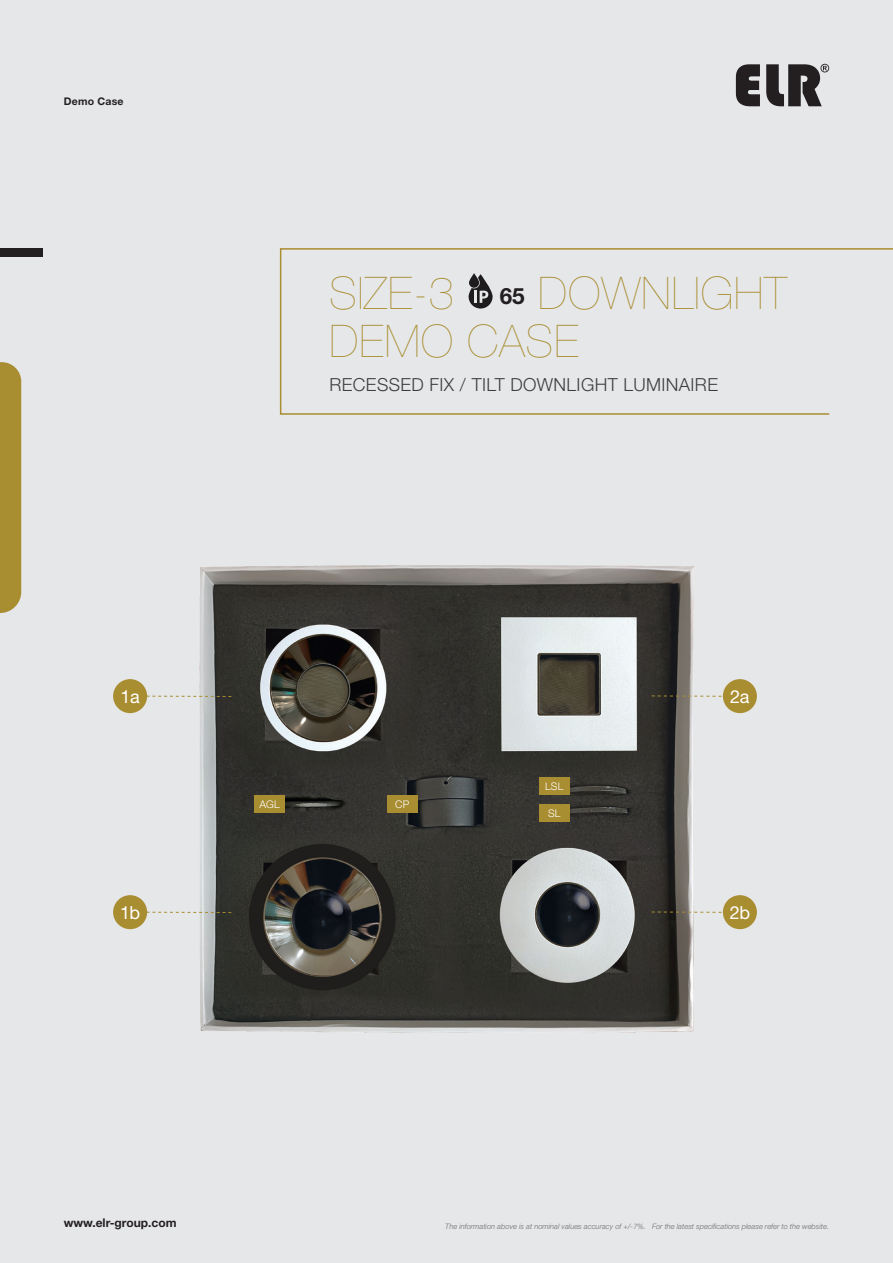
<style>
.page{position:relative;width:893px;height:1263px;background:#e6e7e9}
.page>*{position:absolute;margin:0;border:0;box-sizing:border-box;transform-origin:0 0}
.t1{font:200 45px/48px "Helvetica Neue LT Std";letter-spacing:.02em;color:#a98d31}
.t2{font:300 18px "Helvetica Neue LT Std";letter-spacing:.02em;color:#3e3e3f}
.t3{font:18px "Helvetica Neue LT Std";letter-spacing:-.025em;color:#fff}
.t4{font:700 12px "Helvetica Neue LT Std";color:#231f20}
.t5{font:300 10.5px "Helvetica Neue LT Std";letter-spacing:.02em;color:#fff}
.t6{font:700 10.5px "Helvetica Neue LT Std";letter-spacing:.02em;color:#231f20}
.t7{font:italic 300 7.5px "Helvetica Neue LT Std";color:#6c6d70}
.s1{font-weight:700;font-size:22.5px;color:#231f20}
</style>
<div class="page">
<svg style="left:279px;top:248px;width:614px;height:167px"></svg>
<div style="left:0;top:248px;width:43px;height:9px;background:#231f20"></div>
<div style="left:0;top:362px;width:21px;height:251px;background:#a98d31"></div>
<svg style="left:736px;top:64px;width:24px;height:42px"></svg>
<svg style="left:766px;top:64px;width:63px;height:42px"></svg>
<img style="left:193px;top:565px;width:501px;height:468px">
<svg style="left:469px;top:274px;width:24px;height:35px"></svg>
<svg style="left:474px;top:291px;width:14px;height:12px"></svg>
<svg style="left:468px;top:272px;width:12px;height:16px"></svg>
<svg style="left:469px;top:273px;width:10px;height:15px"></svg>
<div style="left:254px;top:795px;width:31px;height:18px;background:#a98d31"></div>
<div style="left:539px;top:804px;width:31px;height:18px;background:#a98d31"></div>
<div style="left:539px;top:777px;width:31px;height:18px;background:#a98d31"></div>
<div style="left:387px;top:795px;width:31px;height:18px;background:#a98d31"></div>
<div style="left:113px;top:679px;width:34px;height:34px;background:#a98d31;border-radius:50%"></div>
<svg style="left:147px;top:696px;width:84px;height:1px"></svg>
<div style="left:113px;top:895px;width:34px;height:34px;background:#a98d31;border-radius:50%"></div>
<svg style="left:147px;top:912px;width:84px;height:1px"></svg>
<div style="left:723px;top:679px;width:34px;height:34px;background:#a98d31;border-radius:50%"></div>
<svg style="left:652px;top:695px;width:71px;height:2px"></svg>
<div style="left:723px;top:895px;width:34px;height:34px;background:#a98d31;border-radius:50%"></div>
<svg style="left:652px;top:911px;width:71px;height:2px"></svg>
<h3 class="t6" style="left:64px;top:95px;width:61px">Demo Case</h3>
<p class="t3" style="left:120px;top:685px;width:21px">1a</p>
<p class="t3" style="left:120px;top:901px;width:22px">1b</p>
<p class="t1" style="left:330px;top:268px;width:459px">SIZE-3 <span class="s1">65</span> DOWNLIGHT<br>DEMO CASE</p>
<p class="t2" style="left:330px;top:373px;width:390px">RECESSED FIX / TILT DOWNLIGHT LUMINAIRE</p>
<p class="t5" style="left:259px;top:798px;width:22px">AGL</p>
<p class="t5" style="left:395px;top:798px;width:16px">CP</p>
<p class="t5" style="left:545px;top:780px;width:20px">LSL</p>
<p class="t5" style="left:548px;top:807px;width:14px">SL</p>
<p class="t3" style="left:730px;top:685px;width:21px">2a</p>
<p class="t3" style="left:730px;top:901px;width:22px">2b</p>
<h3 class="t4" style="left:64px;top:1215px;width:114px">www.elr-group.com</h3>
<p class="t7" style="left:445px;top:1222px;width:385px">The information above is at nominal values accuracy of +/-7%. For the latest specifications please refer to the website.</p>
</div>
